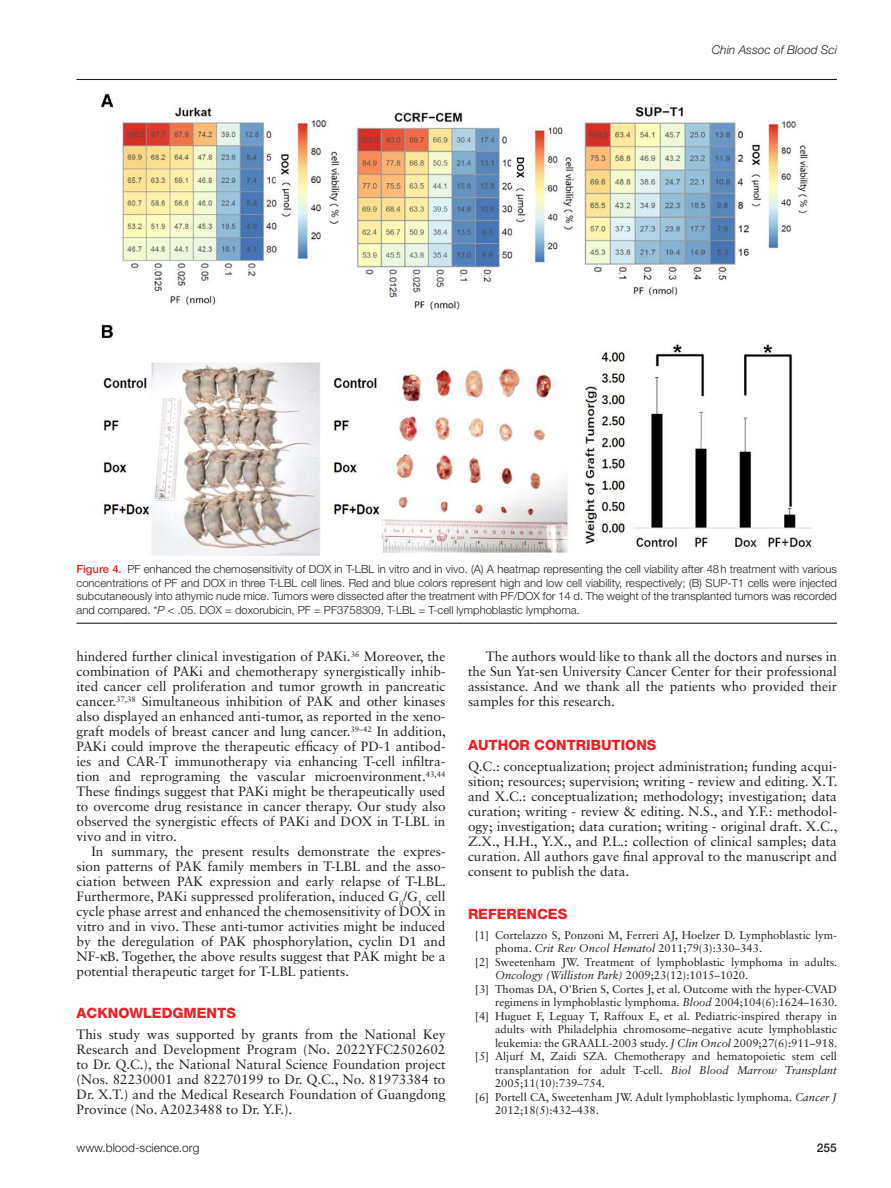
<style>
.page{position:relative;width:891px;height:1188px;background:#fff}
.page>*{position:absolute;margin:0;border:0;box-sizing:border-box;transform-origin:0 0}
.t1{font:800 14.25px "Helvetica Neue LT Std";color:#ec2127}
.t2{font:13.5px/15px "Sabon LT Std";color:#231f20;text-align:justify}
.t3{font:300 12px "Helvetica Neue LT Std";color:#231f20}
.t4{font:italic 300 12px "Helvetica Neue LT Std";color:#231f20}
.t5{font:500 12px "Helvetica Neue LT Std";color:#231f20}
.t6{font:11.25px "Sabon LT Std";color:#231f20}
.t7{font:300 11.25px/13.5px "Helvetica Neue LT Std";color:#231f20;text-align:justify}
.t8{font:italic 11.25px "Sabon LT Std";color:#231f20}
.s1{font-weight:500;color:#ec2127}
.s2{font-style:italic}
.s3{font-family:"Gandhari Unicode"}
.s4{font-style:normal}
</style>
<div class="page">
<img style="left:100px;top:93px;width:713px;height:463px">
<hr style="left:76px;top:79px;width:761px;height:1px;background:#231f20">
<hr style="left:76px;top:623px;width:761px;height:1px;background:#231f20">
<p class="t4" style="left:712px;top:42px;width:127px">Chin Assoc of Blood Sci</p>
<p class="t7" style="left:76px;top:562px;width:762px"><span class="s1">Figure 4.</span> PF enhanced the chemosensitivity of DOX in T-LBL in vitro and in vivo. (A) A heatmap representing the cell viability after 48h treatment with various concentrations of PF and DOX in three T-LBL cell lines. Red and blue colors represent high and low cell viability, respectively; (B) SUP-T1 cells were injected subcutaneously into athymic nude mice. Tumors were dissected after the treatment with PF/DOX for 14 d. The weight of the transplanted tumors was recorded and compared. *<span class="s2">P</span> &lt; .05. DOX = doxorubicin, PF = PF3758309, T-LBL = T-cell lymphoblastic lymphoma.</p>
<p class="t2" style="left:76px;top:649px;width:371px">hindered further clinical investigation of PAKi.<sup>36</sup> Moreover, the combination of PAKi and chemotherapy synergistically inhib&shy;ited cancer cell proliferation and tumor growth in pancreatic cancer.<sup>37,38</sup> Simultaneous inhibition of PAK and other kinases also displayed an enhanced anti-tumor, as reported in the xeno&shy;graft models of breast cancer and lung cancer.<sup>39–42</sup> In addition, PAKi could improve the therapeutic efficacy of PD-1 antibod&shy;ies and CAR-T immunotherapy via enhancing T-cell infiltra&shy;tion and reprograming the vascular microenvironment.<sup>43,44<br></sup>These findings suggest that PAKi might be therapeutically used to overcome drug resistance in cancer therapy. Our study also observed the synergistic effects of PAKi and DOX in T-LBL in vivo and in vitro.</p>
<p class="t2" style="left:76px;top:844px;width:371px;text-indent:15px">In summary, the present results demonstrate the expres&shy;sion patterns of PAK family members in T-LBL and the asso&shy;ciation between PAK expression and early relapse of T-LBL.<br>Furthermore, PAKi suppressed proliferation, induced G<sub>0</sub>/G<sub>1</sub> cell cycle phase arrest and enhanced the chemosensitivity of DOX in vitro and in vivo. These anti-tumor activities might be induced by the deregulation of PAK phosphorylation, cyclin D1 and NF-<span class="s3">κ</span>B. Together, the above results suggest that PAK might be a potential therapeutic target for T-LBL patients.</p>
<p class="t1" style="left:76px;top:1005px;width:161px">ACKNOWLEDGMENTS</p>
<p class="t2" style="left:76px;top:1027px;width:371px">This study was supported by grants from the National Key Research and Development Program (No. 2022YFC2502602 to Dr. Q.C.), the National Natural Science Foundation project (Nos. 82230001 and 82270199 to Dr. Q.C., No. 81973384 to Dr. X.T.) and the Medical Research Foundation of Guangdong Province (No. A2023488 to Dr. Y.F.).</p>
<p class="t2" style="left:468px;top:649px;width:371px;text-indent:18px">The authors would like to thank all the doctors and nurses in the Sun Yat-sen University Cancer Center for their professional assistance. And we thank all the patients who provided their samples for this research.</p>
<p class="t1" style="left:468px;top:736px;width:190px">AUTHOR CONTRIBUTIONS</p>
<p class="t2" style="left:468px;top:759px;width:371px">Q.C.: conceptualization; project administration; funding acqui&shy;sition; resources; supervision; writing - review and editing. X.T. and X.C.: conceptualization; methodology; investigation; data curation; writing - review &amp; editing. N.S., and Y.F.: methodol&shy;ogy; investigation; data curation; writing - original draft. X.C., Z.X., H.H., Y.X., and P.L.: collection of clinical samples; data curation. All authors gave final approval to the manuscript and consent to publish the data.</p>
<p class="t1" style="left:468px;top:906px;width:101px">REFERENCES</p>
<p class="t6" style="left:475px;top:928px;width:363px">[1] Cortelazzo S, Ponzoni M, Ferreri AJ, Hoelzer D. Lymphoblastic lym-</p>
<p class="t6" style="left:495px;top:942px;width:269px">phoma. <span class="s2">Crit Rev Oncol Hematol</span> 2011;79(3):330–343.</p>
<p class="t6" style="left:475px;top:955px;width:364px">[2] Sweetenham JW. Treatment of lymphoblastic lymphoma in adults.</p>
<p class="t8" style="left:495px;top:969px;width:255px">Oncology (Williston Park) <span class="s4">2009;23(12):1015–1020.</span></p>
<p class="t6" style="left:475px;top:982px;width:363px">[3] Thomas DA, O'Brien S, Cortes J, et al. Outcome with the hyper-CVAD</p>
<p class="t6" style="left:495px;top:996px;width:344px">regimens in lymphoblastic lymphoma. <span class="s2">Blood</span> 2004;104(6):1624–1630.</p>
<p class="t6" style="left:475px;top:1009px;width:363px">[4] Huguet F, Leguay T, Raffoux E, et al. Pediatric-inspired therapy in</p>
<p class="t6" style="left:495px;top:1023px;width:343px">adults with Philadelphia chromosome–negative acute lymphoblastic</p>
<p class="t6" style="left:495px;top:1036px;width:344px">leukemia: the GRAALL-2003 study. <span class="s2">J Clin Oncol</span> 2009;27(6):911–918.</p>
<p class="t6" style="left:475px;top:1050px;width:363px">[5] Aljurf M, Zaidi SZA. Chemotherapy and hematopoietic stem cell</p>
<p class="t6" style="left:495px;top:1063px;width:344px">transplantation for adult T-cell. <span class="s2">Biol Blood Marrow Transplant</span></p>
<p class="t6" style="left:495px;top:1077px;width:112px">2005;11(10):739–754.</p>
<p class="t6" style="left:475px;top:1090px;width:363px">[6] Portell CA, Sweetenham JW. Adult lymphoblastic lymphoma. <span class="s2">Cancer J</span></p>
<p class="t6" style="left:495px;top:1104px;width:105px">2012;18(5):432–438.</p>
<p class="t3" style="left:76px;top:1140px;width:124px">www.blood-science.org</p>
<p class="t5" style="left:817px;top:1140px;width:22px">255</p>
</div>
